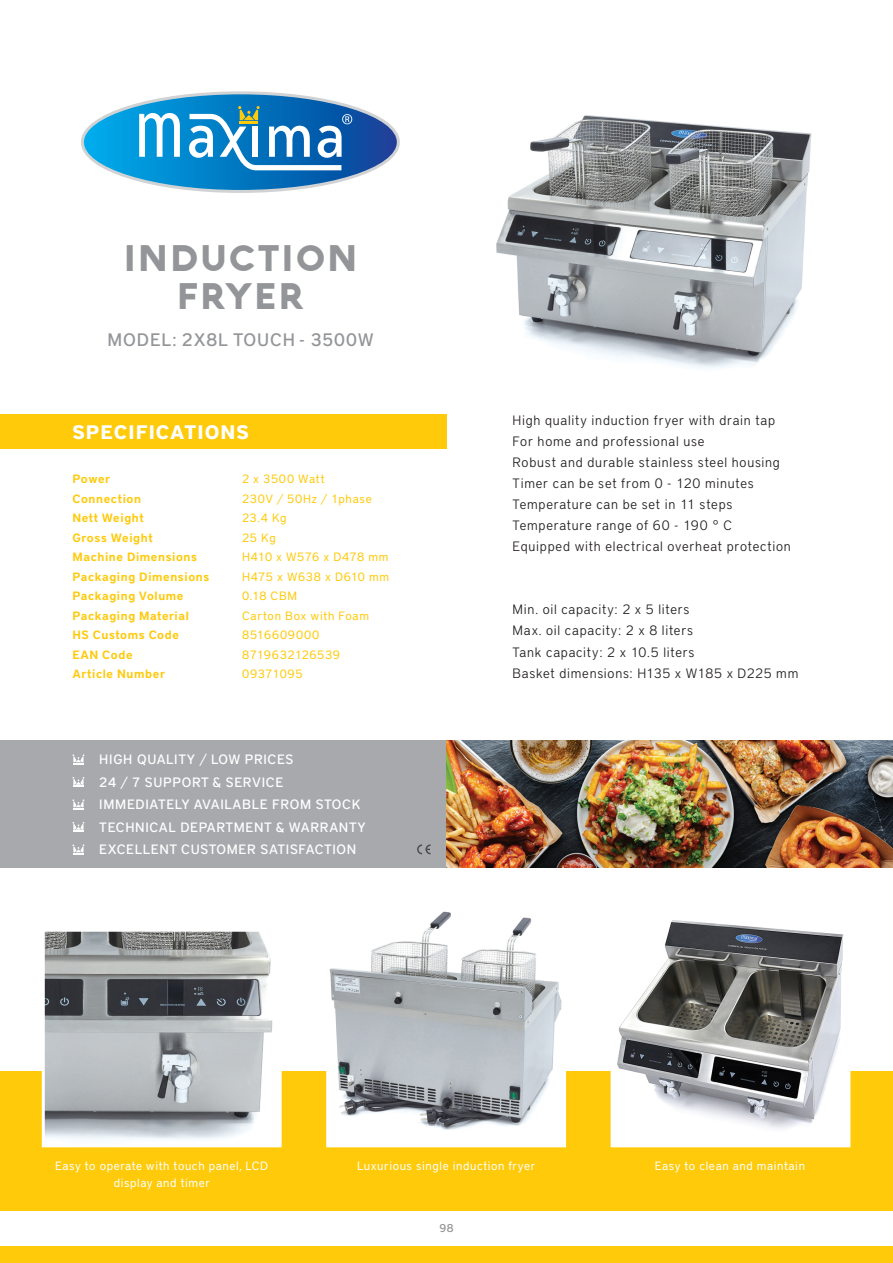
<style>
.page{position:relative;width:893px;height:1263px;background:#fff}
.page>*{position:absolute;margin:0;border:0;box-sizing:border-box;transform-origin:0 0}
.t1{font:900 36px/37.5px "Aquawax";letter-spacing:.045em;color:#939598;text-align:center}
.t2{font:700 19.5px "District Pro";letter-spacing:.05em;color:#fff}
.t3{font:500 18px "District Pro";letter-spacing:.05em;color:#939598}
.t4{font:300 13.5px/21px "District Pro";letter-spacing:.055em;color:#231f20}
.t5{font:500 13.5px/22.5px "District Pro";letter-spacing:.05em;color:#fff}
.t6{font:600 12px/19.5px "District Pro";letter-spacing:.05em;color:#feca0a}
.t7{font:12px/19.5px "District Pro";letter-spacing:.055em;color:#feca0a}
.t8{font:12px/16.5px "District Pro";letter-spacing:.05em;color:#fff;text-align:center}
.t9{font:500 11.25px "District Pro";color:#939598}
</style>
<div class="page">
<div style="left:0;top:1071px;width:893px;height:192px;background:#feca0a"></div>
<div style="left:0;top:1211px;width:893px;height:34px;background:#fff"></div>
<div style="left:0;top:740px;width:446px;height:128px;background:#a8a9ad"></div>
<div style="left:0;top:415px;width:446px;height:34px;background:#feca0a"></div>
<svg style="left:82px;top:93px;width:316px;height:99px"></svg>
<svg style="left:73px;top:754px;width:11px;height:10px"></svg>
<svg style="left:73px;top:777px;width:11px;height:10px"></svg>
<svg style="left:73px;top:799px;width:11px;height:10px"></svg>
<svg style="left:73px;top:844px;width:11px;height:10px"></svg>
<svg style="left:73px;top:822px;width:11px;height:10px"></svg>
<svg style="left:417px;top:844px;width:14px;height:10px"></svg>
<img style="left:446px;top:740px;width:447px;height:127px">
<img style="left:496px;top:115px;width:316px;height:253px">
<svg style="left:41px;top:931px;width:241px;height:217px;background:#a8abad"></svg>
<svg style="left:326px;top:911px;width:241px;height:237px"></svg>
<svg style="left:610px;top:920px;width:241px;height:228px"></svg>
<h1 class="t1" style="left:123px;top:239px;width:236px">INDUCTION<br>FRYER</h1>
<h3 class="t3" style="left:107px;top:328px;width:268px">MODEL: 2X8L TOUCH - 3500W</h3>
<h2 class="t2" style="left:73px;top:418px;width:178px">SPECIFICATIONS</h2>
<p class="t6" style="left:73px;top:469px;width:138px">Power<br>Connection<br>Nett Weight<br>Gross Weight<br>Machine Dimensions<br>Packaging Dimensions<br>Packaging Volume<br>Packaging Material<br>HS Customs Code<br>EAN Code<br>Article Number</p>
<p class="t7" style="left:242px;top:469px;width:149px">2 x 3500 Watt<br>230V / 50Hz / 1phase<br>23.4 Kg<br>25 Kg<br>H410 x W576 x D478 mm<br>H475 x W638 x D610 mm<br>0.18 CBM<br>Carton Box with Foam<br>8516609000<br>8719632126539<br>09371095</p>
<p class="t5" style="left:99px;top:748px;width:268px">HIGH QUALITY / LOW PRICES<br>24 / 7 SUPPORT &amp; SERVICE<br>IMMEDIATELY AVAILABLE FROM STOCK<br>TECHNICAL DEPARTMENT &amp; WARRANTY<br>EXCELLENT CUSTOMER SATISFACTION</p>
<p class="t4" style="left:513px;top:409px;width:280px">High quality induction fryer with drain tap For home and professional use<br>Robust and durable stainless steel housing Timer can be set from 0 - 120 minutes Temperature can be set in 11 steps Temperature range of 60 - 190 ° C Equipped with electrical overheat protection</p>
<p class="t4" style="left:513px;top:598px;width:287px">Min. oil capacity: 2 x 5 liters<br>Max. oil capacity: 2 x 8 liters<br>Tank capacity: 2 x 10.5 liters<br>Basket dimensions: H135 x W185 x D225 mm</p>
<p class="t8" style="left:55px;top:1157px;width:215px">Easy to operate with touch panel, LCD display and timer</p>
<p class="t8" style="left:357px;top:1157px;width:180px">Luxurious single induction fryer</p>
<p class="t8" style="left:655px;top:1157px;width:152px">Easy to clean and maintain</p>
<p class="t9" style="left:439px;top:1221px;width:16px">98</p>
</div>
